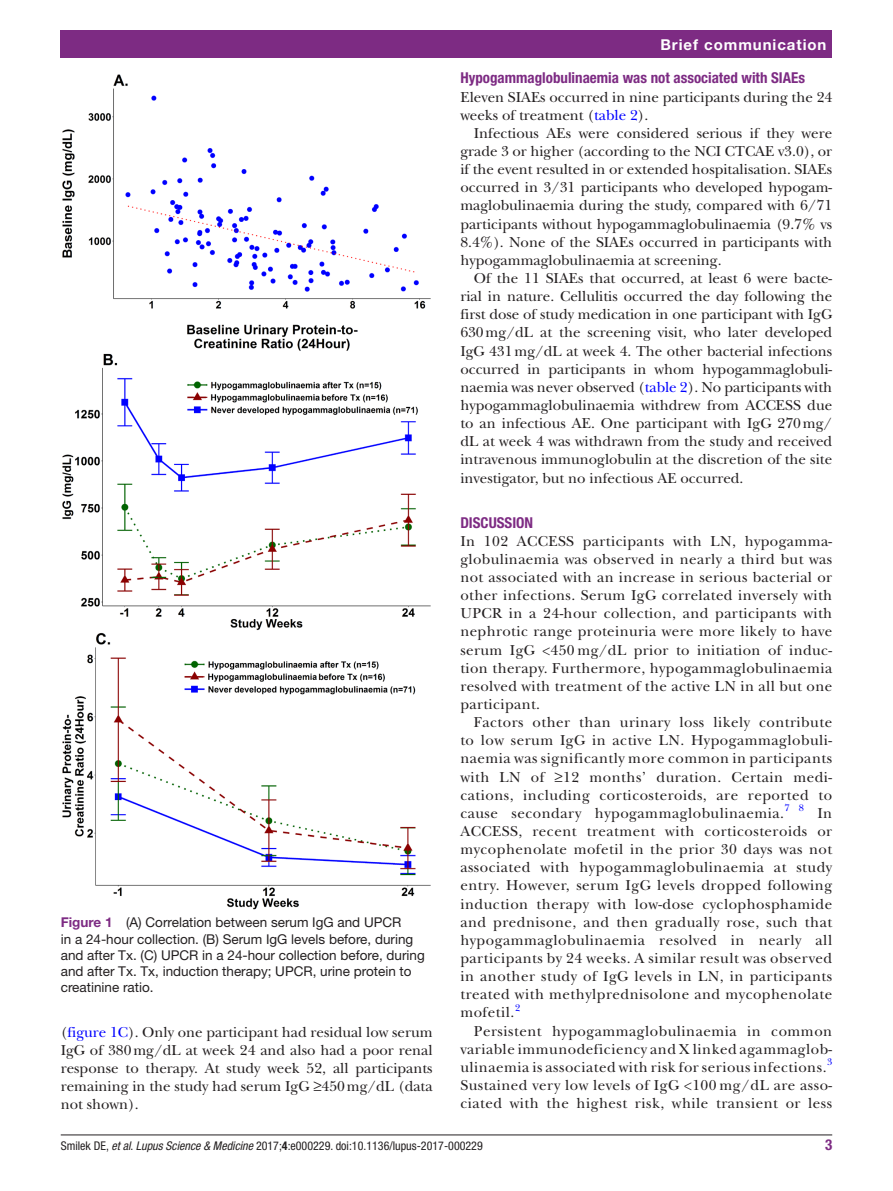
<style>
.page{position:relative;width:893px;height:1191px;background:#fff}
.page>*{position:absolute;margin:0;border:0;box-sizing:border-box;transform-origin:0 0}
.t1{font:15px/18.1px "New Baskerville";letter-spacing:.025em;color:#231f20;text-align:justify}
.t2{font:15px/18.1px "New Baskerville";color:#231f20}
.t3{font:700 condensed 15px "Helvetica Neue LT Std";color:#7d2b83}
.t4{font:700 15px "Helvetica Neue LT Std";letter-spacing:.065em;color:#fff}
.t5{font:13.5px/16.2px "Helvetica Neue LT Std";color:#231f20}
.t6{font:condensed 12px "Helvetica Neue LT Std";color:#231f20}
.t7{font:9.9px "New Baskerville";color:#00f}
.s1{font-weight:700;color:#7d2b83}
.s2{color:#00f}
.s3{font-style:italic}
.s4{font-weight:700}
</style>
<div class="page">
<hr style="left:61px;top:1134px;width:771px;height:1px;background:#231f20">
<div style="left:61px;top:31px;width:771px;height:27px;background:#7d2b83"></div>
<img style="left:62px;top:74px;width:369px;height:835px">
<p class="t5" style="left:61px;top:914px;width:366px"><span class="s1">Figure 1</span> (A) Correlation between serum IgG and UPCR<br>in a 24-hour collection. (B) Serum IgG levels before, during and after Tx. (C) UPCR in a 24-hour collection before, during and after Tx. Tx, induction therapy; UPCR, urine protein to creatinine ratio.</p>
<p class="t1" style="left:61px;top:1023px;width:373px">(<span class="s2">figure 1C</span>). Only one participant had residual low serum IgG of 380mg/dL at week 24 and also had a poor renal response to therapy. At study week 52, all participants remaining in the study had serum IgG ≥450mg/dL (data not shown).</p>
<p class="t4" style="left:660px;top:35px;width:168px">Brief communication</p>
<p class="t3" style="left:460px;top:69px;width:346px">Hypogammaglobulinaemia was not associated with SIAEs</p>
<p class="t2" style="left:460px;top:88px;width:373px">Eleven SIAEs occurred in nine participants during the 24 weeks of treatment (<span class="s2">table 2</span>).</p>
<p class="t1" style="left:460px;top:124px;width:373px;text-indent:14px">Infectious AEs were considered serious if they were grade 3 or higher (according to the NCI CTCAE v3.0), or if the event resulted in or extended hospitalisation. SIAEs occurred in 3/31 participants who developed hypogam&shy;maglobulinaemia during the study, compared with 6/71 participants without hypogammaglobulinaemia (9.7% vs 8.4%). None of the SIAEs occurred in participants with hypogammaglobulinaemia at screening.</p>
<p class="t1" style="left:460px;top:269px;width:373px;text-indent:14px">Of the 11 SIAEs that occurred, at least 6 were bacte&shy;rial in nature. Cellulitis occurred the day following the first dose of study medication in one participant with IgG 630mg/dL at the screening visit, who later developed IgG 431mg/dL at week 4. The other bacterial infections occurred in participants in whom hypogammaglobuli&shy;naemia was never observed (<span class="s2">table 2</span>). No participants with hypogammaglobulinaemia withdrew from ACCESS due to an infectious AE. One participant with IgG 270mg/ dL at week 4 was withdrawn from the study and received intravenous immunoglobulin at the discretion of the site investigator, but no infectious AE occurred.</p>
<p class="t3" style="left:460px;top:513px;width:74px">Discussion</p>
<p class="t1" style="left:460px;top:532px;width:373px">In 102 ACCESS participants with LN, hypogamma&shy;globulinaemia was observed in nearly a third but was not associated with an increase in serious bacterial or other infections. Serum IgG correlated inversely with UPCR in a 24-hour collection, and participants with nephrotic range proteinuria were more likely to have serum IgG &lt;450 mg/dL prior to initiation of induc&shy;tion therapy. Furthermore, hypogammaglobulinaemia resolved with treatment of the active LN in all but one participant.</p>
<p class="t1" style="left:460px;top:713px;width:373px;text-indent:14px">Factors other than urinary loss likely contribute to low serum IgG in active LN. Hypogammaglobuli&shy;naemia was significantly more common in participants with LN of ≥12 months’ duration. Certain medi&shy;cations, including corticosteroids, are reported to cause secondary hypogammaglobulinaemia.<sup>7</sup> <sup>8</sup></p>
<p class="t1" style="left:460px;top:804px;width:373px;text-indent:357px">In ACCESS, recent treatment with corticosteroids or mycophenolate mofetil in the prior 30 days was not associated with hypogammaglobulinaemia at study entry. However, serum IgG levels dropped following induction therapy with low-dose cyclophosphamide and prednisone, and then gradually rose, such that hypogammaglobulinaemia resolved in nearly all participants by 24 weeks. A similar result was observed in another study of IgG levels in LN, in participants treated with methylprednisolone and mycophenolate mofetil.</p>
<p class="t7" style="left:515px;top:1001px;width:7px">2</p>
<p class="t1" style="left:460px;top:1021px;width:373px;text-indent:14px">Persistent hypogammaglobulinaemia in common variable immunodeficiency and X linked agammaglob&shy;ulinaemia is associated with risk for serious infections.</p>
<p class="t7" style="left:827px;top:1056px;width:7px">3</p>
<p class="t1" style="left:460px;top:1076px;width:373px">Sustained very low levels of IgG &lt;100 mg/dL are asso&shy;ciated with the highest risk, while transient or less</p>
<p class="t6" style="left:61px;top:1138px;width:424px">Smilek DE, <span class="s3">et al</span>. <span class="s3">Lupus Science &amp; Medicine</span> 2017;<span class="s4">4</span>:e000229. doi:10.1136/lupus-2017-000229</p>
<p class="t3" style="left:825px;top:1135px;width:9px">3</p>
</div>
